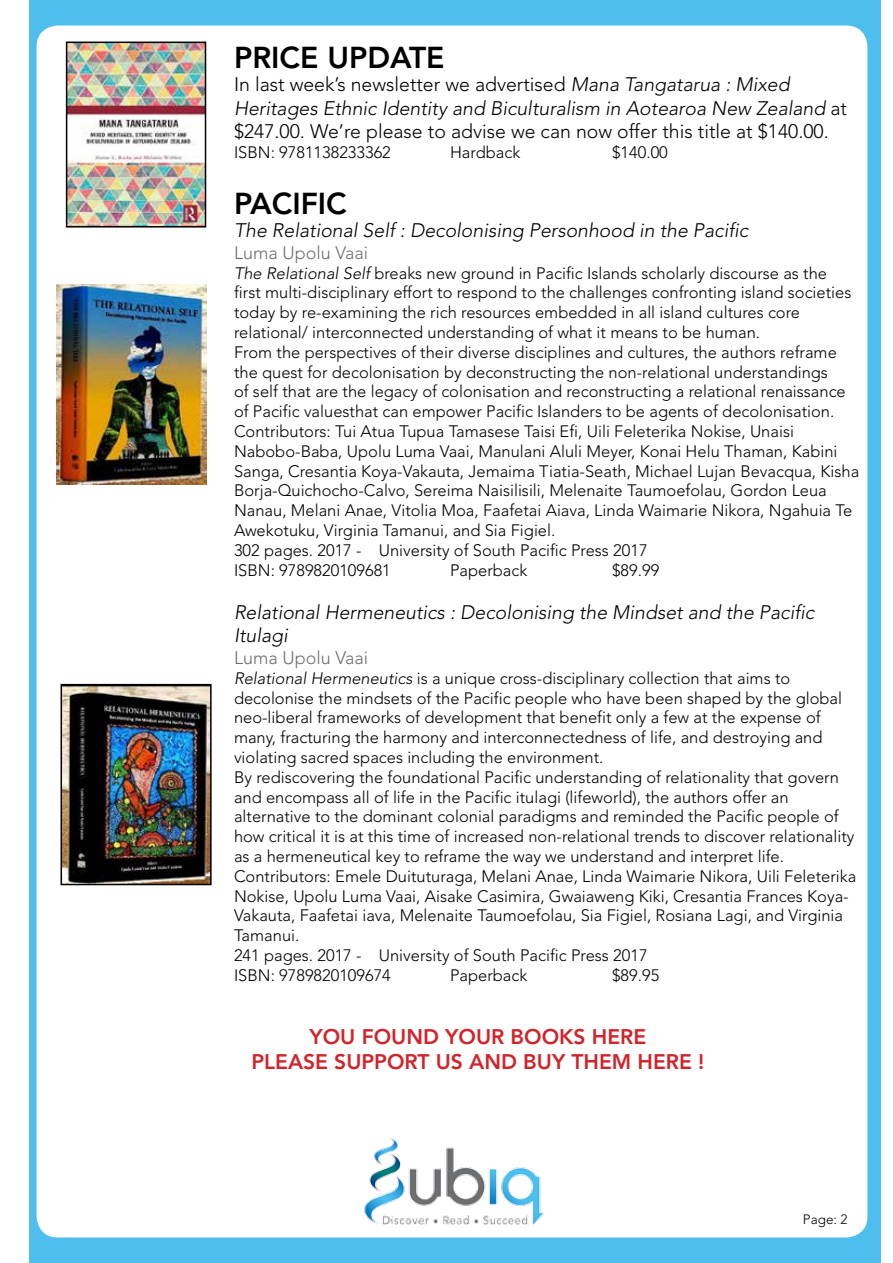
<style>
.page{position:relative;width:893px;height:1263px;background:#fff}
.page>*{position:absolute;margin:0;border:0;box-sizing:border-box;transform-origin:0 0}
.t1{font:800 30px "Avenir LT Std";color:#000}
.t2{font:800 21px/25.2px "Avenir LT Std";color:#d2232a;text-align:center}
.t3{font:300 19.5px/23.4px "Avenir LT Std";color:#000}
.t4{font:italic 300 19.5px/23.4px "Avenir LT Std";color:#000}
.t5{font:300 18px "Avenir LT Std";color:#6d6e71}
.t6{font:300 16.5px/19.8px "Avenir LT Std";color:#000}
.t7{font:300 13.5px "Avenir LT Std";color:#000}
.s1{font-style:italic}
</style>
<div class="page">
<div style="left:29px;top:0;width:851px;height:1263px;background:#4dbeed"></div>
<div style="left:37px;top:26px;width:830px;height:1211px;background:#fff;border-radius:21px"></div>
<img style="left:364px;top:1137px;width:180px;height:88px">
<img style="left:69px;top:45px;width:134px;height:180px">
<div style="left:66px;top:42px;width:140px;height:186px;border:2px solid #000"></div>
<img style="left:57px;top:285px;width:149px;height:200px">
<img style="left:64px;top:687px;width:145px;height:195px">
<div style="left:61px;top:684px;width:151px;height:201px;border:2px solid #000"></div>
<h1 class="t1" style="left:234px;top:40px;width:212px">PRICE UPDATE</h1>
<p class="t3" style="left:234px;top:73px;width:615px">In last week’s newsletter we advertised <span class="s1">Mana Tangatarua : Mixed<br>Heritages Ethnic Identity and Biculturalism in Aotearoa New Zealand</span> at $247.00. We’re please to advise we can now offer this title at $140.00.</p>
<p class="t6" style="left:234px;top:143px;width:158px">ISBN: 9781138233362</p>
<p class="t6" style="left:450px;top:143px;width:72px">Hardback</p>
<p class="t6" style="left:612px;top:143px;width:57px">$140.00</p>
<h1 class="t1" style="left:234px;top:186px;width:114px">PACIFIC</h1>
<p class="t4" style="left:234px;top:219px;width:516px">The Relational Self : Decolonising Personhood in the Pacific</p>
<p class="t5" style="left:234px;top:242px;width:136px">Luma Upolu Vaai</p>
<p class="t6" style="left:234px;top:263px;width:627px"><span class="s1">The Relational Self</span> breaks new ground in Pacific Islands scholarly discourse as the<br>first multi-disciplinary effort to respond to the challenges confronting island societies today by re-examining the rich resources embedded in all island cultures core relational/ interconnected understanding of what it means to be human.<br>From the perspectives of their diverse disciplines and cultures, the authors reframe the quest for decolonisation by deconstructing the non-relational understandings<br>of self that are the legacy of colonisation and reconstructing a relational renaissance of Pacific valuesthat can empower Pacific Islanders to be agents of decolonisation.<br>Contributors: Tui Atua Tupua Tamasese Taisi Efi, Uili Feleterika Nokise, Unaisi Nabobo-Baba, Upolu Luma Vaai, Manulani Aluli Meyer, Konai Helu Thaman, Kabini Sanga, Cresantia Koya-Vakauta, Jemaima Tiatia-Seath, Michael Lujan Bevacqua, Kisha Borja-Quichocho-Calvo, Sereima Naisilisili, Melenaite Taumoefolau, Gordon Leua Nanau, Melani Anae, Vitolia Moa, Faafetai Aiava, Linda Waimarie Nikora, Ngahuia Te Awekotuku, Virginia Tamanui, and Sia Figiel.<br>302 pages. 2017 - University of South Pacific Press 2017<br>ISBN: 9789820109681</p>
<p class="t6" style="left:450px;top:560px;width:79px">Paperback</p>
<p class="t6" style="left:612px;top:560px;width:49px">$89.99</p>
<p class="t4" style="left:234px;top:601px;width:582px">Relational Hermeneutics : Decolonising the Mindset and the Pacific<br>Itulagi</p>
<p class="t5" style="left:234px;top:647px;width:136px">Luma Upolu Vaai</p>
<p class="t6" style="left:234px;top:668px;width:624px"><span class="s1">Relational Hermeneutics</span> is a unique cross-disciplinary collection that aims to decolonise the mindsets of the Pacific people who have been shaped by the global neo-liberal frameworks of development that benefit only a few at the expense of many, fracturing the harmony and interconnectedness of life, and destroying and violating sacred spaces including the environment.<br>By rediscovering the foundational Pacific understanding of relationality that govern and encompass all of life in the Pacific itulagi (lifeworld), the authors offer an alternative to the dominant colonial paradigms and reminded the Pacific people of how critical it is at this time of increased non-relational trends to discover relationality as a hermeneutical key to reframe the way we understand and interpret life.<br>Contributors: Emele Duituturaga, Melani Anae, Linda Waimarie Nikora, Uili Feleterika Nokise, Upolu Luma Vaai, Aisake Casimira, Gwaiaweng Kiki, Cresantia Frances Koya-Vakauta, Faafetai iava, Melenaite Taumoefolau, Sia Figiel, Rosiana Lagi, and Virginia Tamanui.<br>241 pages. 2017 - University of South Pacific Press 2017<br>ISBN: 9789820109674</p>
<p class="t6" style="left:450px;top:965px;width:79px">Paperback</p>
<p class="t6" style="left:612px;top:965px;width:49px">$89.95</p>
<p class="t2" style="left:251px;top:1024px;width:454px">YOU FOUND YOUR BOOKS HERE<br>PLEASE SUPPORT US AND BUY THEM HERE !</p>
<p class="t7" style="left:803px;top:1212px;width:46px">Page: 2</p>
</div>
